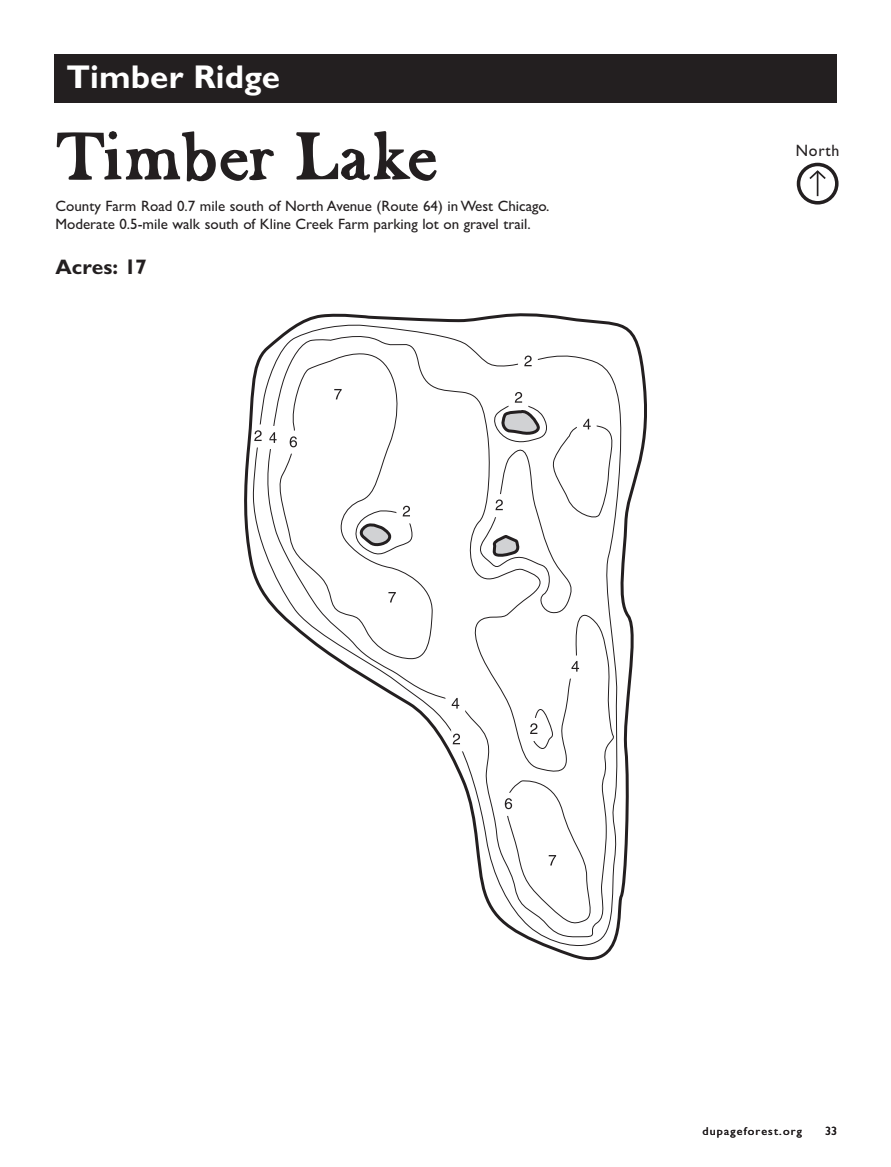
<style>
.page{position:relative;width:891px;height:1167px;background:#fff}
.page>*{position:absolute;margin:0;border:0;box-sizing:border-box;transform-origin:0 0}
.t1{font:81px "Farmhouse";letter-spacing:.015em;color:#231f20}
.t2{font:700 33px "Gill Sans MT Pro";color:#fff}
.t3{font:700 21px "Gill Sans MT Pro";color:#231f20}
.t4{font:16.5px "Gill Sans";letter-spacing:.045em;color:#231f20;scale:.96 1}
.t5{font:15px/18px "Gill Sans";color:#231f20}
.t6{font:12px "Gill Sans";color:#231f20}
.t7{font:11.4px "Gill Sans";letter-spacing:.1em;color:#231f20;scale:1.05 1}
</style>
<div class="page">
<div style="left:54px;top:54px;width:783px;height:48px;background:#231f20"></div>
<svg style="left:244px;top:313px;width:403px;height:647px"></svg>
<svg style="left:253px;top:322px;width:373px;height:630px"></svg>
<svg style="left:265px;top:331px;width:351px;height:608px"></svg>
<svg style="left:275px;top:345px;width:158px;height:314px"></svg>
<svg style="left:524px;top:355px;width:8px;height:11px"></svg>
<div style="left:269px;top:428px;width:15px;height:19px;background:#fff"></div>
<div style="left:288px;top:433px;width:16px;height:18px;background:#fff"></div>
<svg style="left:290px;top:436px;width:7px;height:11px"></svg>
<svg style="left:249px;top:422px;width:28px;height:28px"></svg>
<svg style="left:353px;top:505px;width:63px;height:52px"></svg>
<svg style="left:334px;top:389px;width:8px;height:10px"></svg>
<svg style="left:388px;top:592px;width:8px;height:10px"></svg>
<svg style="left:475px;top:392px;width:145px;height:221px"></svg>
<svg style="left:571px;top:661px;width:8px;height:10px"></svg>
<svg style="left:527px;top:696px;width:31px;height:57px"></svg>
<svg style="left:502px;top:777px;width:94px;height:149px"></svg>
<svg style="left:451px;top:698px;width:8px;height:11px"></svg>
<svg style="left:452px;top:698px;width:7px;height:10px"></svg>
<div style="left:453px;top:730px;width:16px;height:19px;background:#fff"></div>
<svg style="left:453px;top:733px;width:7px;height:11px"></svg>
<svg style="left:808px;top:169px;width:20px;height:27px"></svg>
<div style="left:797px;top:163px;width:42px;height:41px;border:4px solid #231f20;border-radius:50%"></div>
<h2 class="t2" style="left:66px;top:64px;width:216px">Timber Ridge</h2>
<h1 class="t1" style="left:56px;top:104px;width:383px">Timber Lake</h1>
<p class="t5" style="left:56px;top:196px;width:496px">County Farm Road 0.7 mile south of North Avenue (Route 64) in West Chicago.<br>Moderate 0.5-mile walk south of Kline Creek Farm parking lot on gravel trail.</p>
<h3 class="t3" style="left:56px;top:259px;width:93px">Acres: 17</h3>
<p class="t4" style="left:796px;top:144px;width:47px">North</p>
<p class="t7" style="left:702px;top:1124px;width:96px">dupageforest.org</p>
<p class="t6" style="left:825px;top:1123px;width:13px">33</p>
</div>
